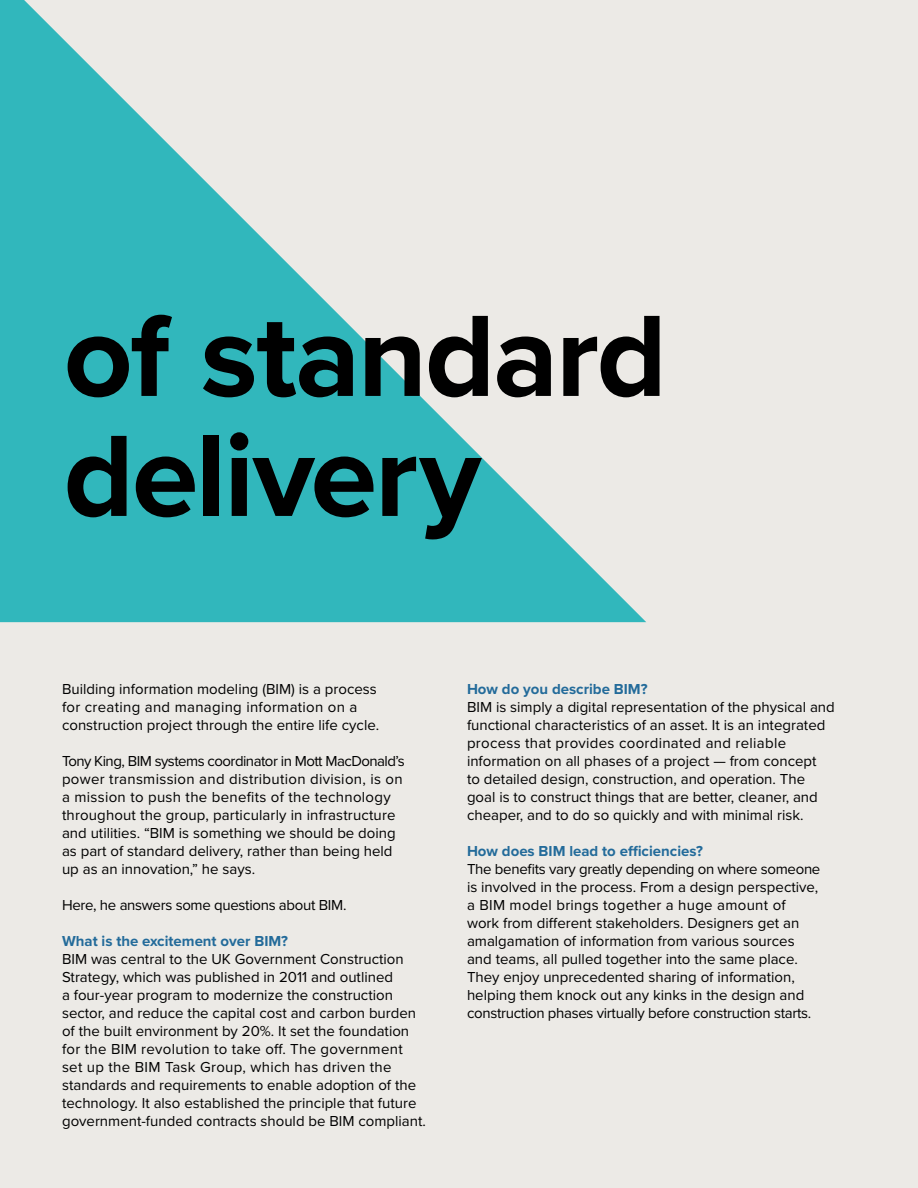
<style>
.page{position:relative;width:918px;height:1188px;background:#eceae6}
.page>*{position:absolute;margin:0;border:0;box-sizing:border-box;transform-origin:0 0}
.t1{font:700 120px/120px "Proxima Nova";letter-spacing:-.02em;color:#000}
.t2{font:15px/18px "Proxima Nova";color:#000}
.t3{font:700 15px "Proxima Nova";color:#236b9a}
.t4{font:15px "Proxima Nova";letter-spacing:-.02em;color:#000}
</style>
<div class="page">
<svg style="left:0;top:0;width:646px;height:622px;fill:#31b7bc"></svg>
<h1 class="t1" style="left:64px;top:300px;width:605px">of standard delivery</h1>
<p class="t2" style="left:62px;top:681px;width:319px">Building information modeling (BIM) is a process for creating and managing information on a construction project through the entire life cycle.</p>
<p class="t2" style="left:62px;top:753px;width:344px">Tony King, BIM systems coordinator in Mott MacDonald’s power transmission and distribution division, is on a mission to push the benefits of the technology throughout the group, particularly in infrastructure and utilities. “BIM is something we should be doing as part of standard delivery, rather than being held up as an innovation,” he says.</p>
<p class="t4" style="left:62px;top:896px;width:286px">Here, he answers some questions about BIM.</p>
<p class="t3" style="left:62px;top:933px;width:228px">What is the excitement over BIM?</p>
<p class="t2" style="left:62px;top:951px;width:365px">BIM was central to the UK Government Construction Strategy, which was published in 2011 and outlined<br>a four-year program to modernize the construction sector, and reduce the capital cost and carbon burden of the built environment by 20%. It set the foundation for the BIM revolution to take off. The government set up the BIM Task Group, which has driven the standards and requirements to enable adoption of the technology. It also established the principle that future government-funded contracts should be BIM compliant.</p>
<p class="t3" style="left:467px;top:681px;width:182px">How do you describe BIM?</p>
<p class="t2" style="left:467px;top:699px;width:369px">BIM is simply a digital representation of the physical and functional characteristics of an asset. It is an integrated process that provides coordinated and reliable information on all phases of a project — from concept<br>to detailed design, construction, and operation. The goal is to construct things that are better, cleaner, and cheaper, and to do so quickly and with minimal risk.</p>
<p class="t3" style="left:467px;top:843px;width:237px">How does BIM lead to efficiencies?</p>
<p class="t2" style="left:467px;top:861px;width:355px">The benefits vary greatly depending on where someone is involved in the process. From a design perspective, a BIM model brings together a huge amount of work from different stakeholders. Designers get an amalgamation of information from various sources and teams, all pulled together into the same place.<br>They enjoy unprecedented sharing of information, helping them knock out any kinks in the design and construction phases virtually before construction starts.</p>
</div>
